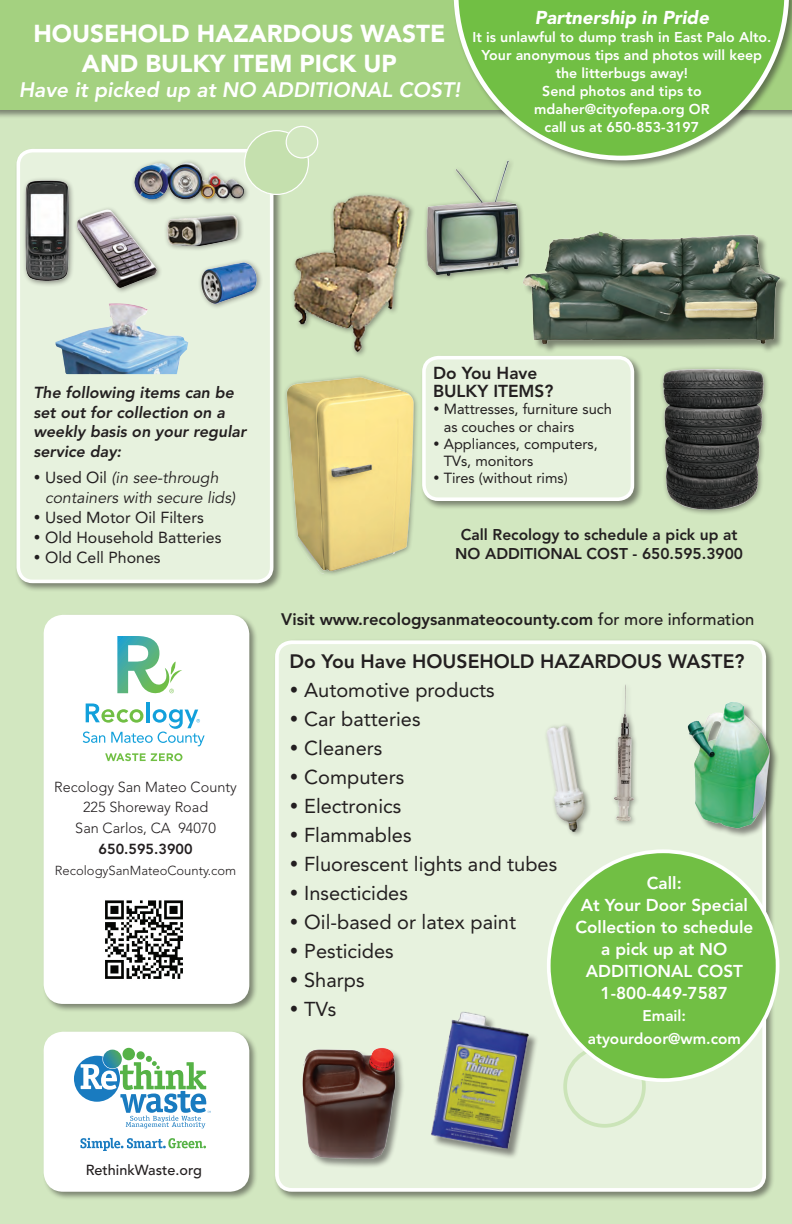
<style>
.page{position:relative;width:792px;height:1224px;background:#d2e7c0}
.page>*{position:absolute;margin:0;border:0;box-sizing:border-box;transform-origin:0 0}
.t1{font:900 24.3px/29.2px "Avenir";color:#fff;text-align:center}
.t2{font:italic 800 20.9px "Avenir";color:#fff}
.t3{font:20px "Avenir";color:#231f20}
.t4{font:800 19.3px "Avenir";color:#231f20}
.t5{font:italic 900 18.5px "Avenir";color:#fff}
.t6{font:800 17.2px/18.6px "Avenir";color:#231f20}
.t7{font:800 17.1px/22.1px "Avenir";color:#fff;text-align:center}
.t8{font:800 16.6px "Avenir";color:#231f20}
.t9{font:italic 800 15.9px/19.9px "Avenir";color:#231f20}
.t10{font:15.9px "Avenir";color:#231f20}
.t11{font:italic 15.9px/19.9px "Avenir";color:#231f20}
.t12{font:800 15.5px/19.1px "Avenir";color:#231f20;text-align:center}
.t13{font:800 15.4px/22.1px "Avenir";color:#fff;text-align:center}
.t14{font:14.6px/17.2px "Avenir";color:#231f20}
.t15{font:300 14.4px/20.9px "Avenir";color:#231f20;text-align:center}
.t16{font:500 14.4px "Avenir";color:#231f20}
.t17{font:800 14.4px "Avenir";color:#231f20}
.t18{font:800 14.2px/18px "Avenir";color:#fff;text-align:center}
.t19{font:300 13px "Avenir";color:#231f20}
.s1{font-style:normal}
.s2{font-weight:500}
</style>
<div class="page">
<div style="left:0;top:0;width:792px;height:119px;background:#231f20;opacity:.5"></div>
<div style="left:0;top:0;width:792px;height:110px;background:#a4d180"></div>
<div style="left:452px;top:0;width:340px;height:169px;background:#231f20;opacity:.5"></div>
<svg style="left:451px;top:0;width:340px;height:163px;fill:#71bf44"></svg>
<div style="left:15px;top:147px;width:268px;height:445px;background:#231f20;opacity:.5"></div>
<div style="left:18px;top:151px;width:254px;height:430px;background:#e7f2de;border-radius:14px"></div>
<div style="left:17px;top:149px;width:256px;height:434px;border:4px solid #fff;border-radius:14px"></div>
<div style="left:420px;top:354px;width:223px;height:156px;background:#231f20;opacity:.5"></div>
<div style="left:424px;top:358px;width:208px;height:141px;background:#e7f2de;border-radius:14px"></div>
<div style="left:422px;top:356px;width:212px;height:145px;border:4px solid #fff;border-radius:14px"></div>
<div style="left:245px;top:131px;width:63px;height:63px;background:#c5e0ae;border-radius:50%"></div>
<div style="left:244px;top:130px;width:65px;height:65px;border:1px solid #fff;border-radius:50%"></div>
<div style="left:286px;top:126px;width:32px;height:32px;background:#d2e7c0;border-radius:50%"></div>
<div style="left:286px;top:126px;width:32px;height:32px;border:1px solid #fff;border-radius:50%"></div>
<div style="left:42px;top:613px;width:217px;height:400px;background:#231f20;opacity:.5"></div>
<div style="left:46px;top:617px;width:201px;height:385px;background:#fff;border-radius:17px"></div>
<div style="left:44px;top:615px;width:205px;height:389px;border:4px solid #fff;border-radius:17px"></div>
<div style="left:42px;top:1030px;width:217px;height:171px;background:#231f20;opacity:.5"></div>
<div style="left:46px;top:1034px;width:201px;height:156px;background:#fff;border-radius:17px"></div>
<div style="left:44px;top:1032px;width:205px;height:160px;border:4px solid #fff;border-radius:17px"></div>
<hr style="left:146px;top:702px;width:4px;height:20px;background:#12a0db">
<svg style="left:105px;top:753px;width:77px;height:8px"></svg>
<svg style="left:83px;top:704px;width:122px;height:42px"></svg>
<svg style="left:117px;top:636px;width:65px;height:58px"></svg>
<img style="left:105px;top:900px;width:78px;height:79px">
<svg style="left:80px;top:1138px;width:126px;height:13px"></svg>
<svg style="left:74px;top:1048px;width:137px;height:80px"></svg>
<div style="left:164px;top:211px;width:80px;height:41px;background:#231f20;opacity:.5"></div>
<img style="left:166px;top:213px;width:73px;height:36px">
<div style="left:131px;top:159px;width:120px;height:47px;background:#231f20;opacity:.5"></div>
<img style="left:134px;top:162px;width:111px;height:37px">
<div style="left:22px;top:177px;width:53px;height:111px;background:#231f20;opacity:.5"></div>
<img style="left:23px;top:179px;width:47px;height:104px">
<div style="left:198px;top:259px;width:65px;height:51px;background:#231f20;opacity:.5"></div>
<img style="left:200px;top:262px;width:58px;height:42px">
<img style="left:56px;top:303px;width:132px;height:71px">
<div style="left:73px;top:206px;width:90px;height:88px;background:#e7f2de"></div>
<img style="left:75px;top:209px;width:83px;height:81px">
<div style="left:273px;top:639px;width:502px;height:562px;background:#231f20;opacity:.5"></div>
<div style="left:277px;top:642px;width:487px;height:548px;background:#e7f2de;border-radius:15px"></div>
<div style="left:275px;top:640px;width:491px;height:552px;border:4px solid #fff;border-radius:15px"></div>
<img style="left:431px;top:1011px;width:106px;height:146px">
<div style="left:303px;top:1048px;width:106px;height:121px;background:#231f20;opacity:.5"></div>
<img style="left:302px;top:1048px;width:99px;height:121px">
<div style="left:563px;top:1045px;width:83px;height:83px;border:4px solid #cbe4b8;border-radius:50%"></div>
<div style="left:549px;top:851px;width:229px;height:229px;background:#71bf44;border-radius:50%"></div>
<img style="left:546px;top:724px;width:43px;height:110px">
<div style="left:610px;top:681px;width:30px;height:146px;background:#231f20;opacity:.5"></div>
<img style="left:614px;top:684px;width:20px;height:136px">
<img style="left:687px;top:694px;width:91px;height:145px">
<div style="left:290px;top:191px;width:126px;height:167px;background:#d2e7c0"></div>
<img style="left:292px;top:194px;width:121px;height:159px">
<div style="left:659px;top:365px;width:110px;height:151px;background:#231f20;opacity:.5"></div>
<img style="left:660px;top:366px;width:106px;height:145px">
<div style="left:423px;top:157px;width:103px;height:125px;background:#d2e7c0"></div>
<img style="left:425px;top:160px;width:108px;height:119px">
<img style="left:285px;top:375px;width:132px;height:198px">
<img style="left:519px;top:225px;width:265px;height:127px">
<p class="t1" style="left:33px;top:19px;width:414px">HOUSEHOLD HAZARDOUS WASTE<br>AND BULKY ITEM PICK UP</p>
<p class="t2" style="left:19px;top:77px;width:443px">Have it picked up at NO ADDITIONAL COST!</p>
<p class="t5" style="left:535px;top:6px;width:176px">Partnership in Pride</p>
<p class="t18" style="left:472px;top:28px;width:300px">It is unlawful to dump trash in East Palo Alto.<br>Your anonymous tips and photos will keep the litterbugs away!<br>Send photos and tips to mdaher@cityofepa.org OR<br>call us at 650-853-3197</p>
<p class="t9" style="left:33px;top:382px;width:214px">The following items can be set out for collection on a weekly basis on your regular service day:</p>
<p class="t11" style="left:45px;top:468px;width:192px;text-indent:-12px">• <span class="s1">Used Oil</span> (in see-through containers with secure lids)</p>
<p class="t10" style="left:33px;top:508px;width:172px">• Used Motor Oil Filters</p>
<p class="t10" style="left:33px;top:528px;width:190px">• Old Household Batteries</p>
<p class="t10" style="left:33px;top:548px;width:129px">• Old Cell Phones</p>
<p class="t15" style="left:54px;top:776px;width:184px">Recology San Mateo County<br>225 Shoreway Road<br>San Carlos, CA 94070</p>
<p class="t17" style="left:99px;top:841px;width:96px">650.595.3900</p>
<p class="t19" style="left:55px;top:863px;width:183px">RecologySanMateoCounty.com</p>
<p class="t6" style="left:433px;top:363px;width:122px">Do You Have<br>BULKY ITEMS?</p>
<p class="t14" style="left:444px;top:401px;width:170px;text-indent:-11px">• Mattresses, furniture such as couches or chairs</p>
<p class="t14" style="left:444px;top:435px;width:156px;text-indent:-11px">• Appliances, computers,<br>TVs, monitors</p>
<p class="t14" style="left:433px;top:470px;width:136px">• Tires (without rims)</p>
<p class="t12" style="left:455px;top:525px;width:289px">Call Recology to schedule a pick up at<br>NO ADDITIONAL COST - 650.595.3900</p>
<p class="t8" style="left:281px;top:609px;width:475px">Visit www.recologysanmateocounty.com <span class="s2">for more information</span></p>
<p class="t4" style="left:289px;top:650px;width:457px">Do You Have HOUSEHOLD HAZARDOUS WASTE?</p>
<p class="t3" style="left:289px;top:679px;width:207px">• Automotive products</p>
<p class="t3" style="left:289px;top:708px;width:133px">• Car batteries</p>
<p class="t3" style="left:289px;top:737px;width:94px">• Cleaners</p>
<p class="t3" style="left:289px;top:766px;width:116px">• Computers</p>
<p class="t3" style="left:289px;top:795px;width:113px">• Electronics</p>
<p class="t3" style="left:289px;top:824px;width:124px">• Flammables</p>
<p class="t3" style="left:289px;top:853px;width:269px">• Fluorescent lights and tubes</p>
<p class="t3" style="left:289px;top:882px;width:120px">• Insecticides</p>
<p class="t3" style="left:289px;top:911px;width:228px">• Oil-based or latex paint</p>
<p class="t3" style="left:289px;top:940px;width:106px">• Pesticides</p>
<p class="t3" style="left:289px;top:969px;width:77px">• Sharps</p>
<p class="t3" style="left:289px;top:998px;width:48px">• TVs</p>
<p class="t7" style="left:575px;top:872px;width:179px">Call:<br>At Your Door Special<br>Collection to schedule a pick up at NO<br>ADDITIONAL COST<br>1-800-449-7587</p>
<p class="t13" style="left:588px;top:1005px;width:155px">Email: atyourdoor@wm.com</p>
<p class="t16" style="left:86px;top:1162px;width:118px">RethinkWaste.org</p>
</div>
